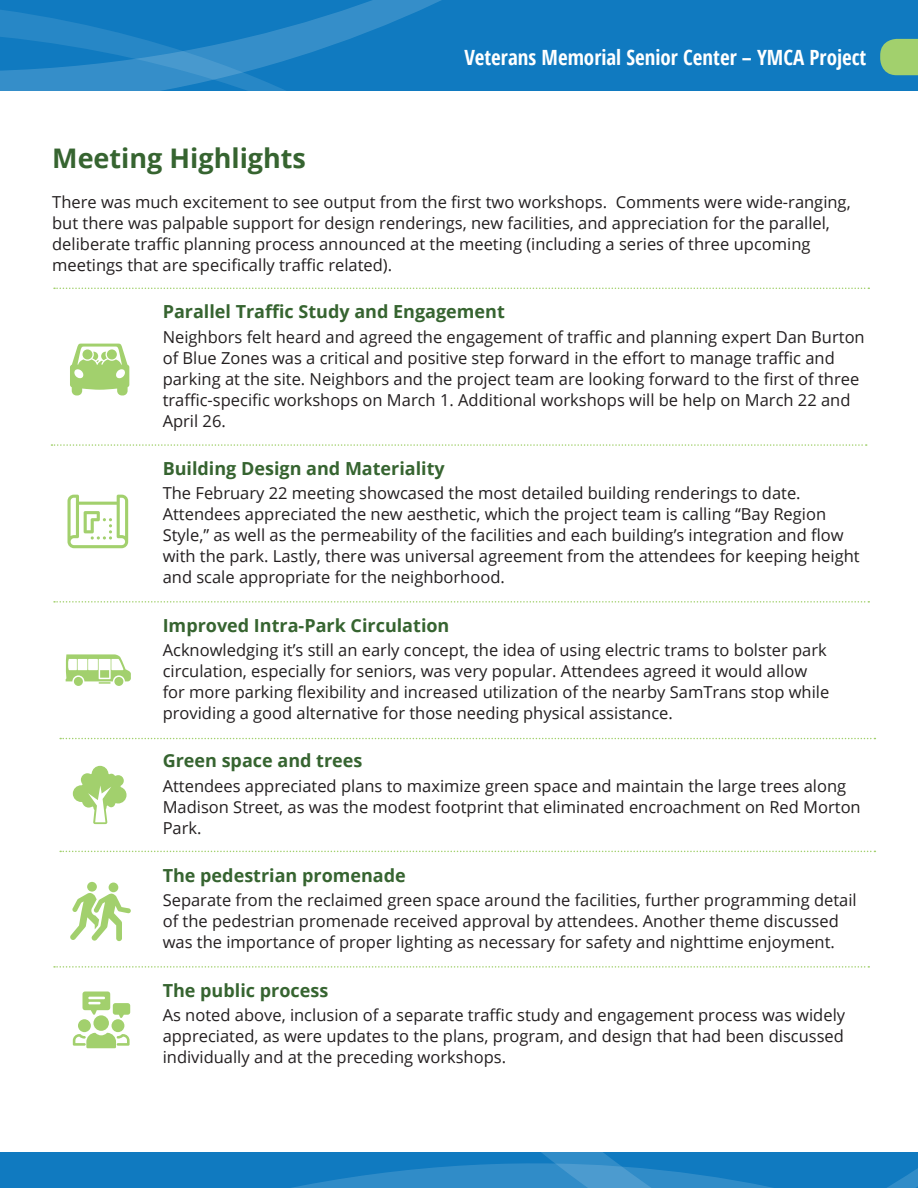
<style>
.page{position:relative;width:918px;height:1188px;background:#fff}
.page>*{position:absolute;margin:0;border:0;box-sizing:border-box;transform-origin:0 0}
.Paragraph_Style_2{font:700 27px "Open Sans";color:#366430}
.t1{font:700 condensed 21px "Open Sans";color:#fff}
.Paragraph_Style_2-2{font:700 18px "Open Sans";color:#366430}
.Paragraph_Style_2-3{font:16.5px/21px "Open Sans";color:#231f20}
</style>
<div class="page">
<div style="left:0;top:0;width:918px;height:91px;background:#107ac0"></div>
<svg style="left:0;top:0;width:441px;height:91px"></svg>
<svg style="left:0;top:1009px;width:918px;height:179px"></svg>
<svg style="left:880px;top:39px;width:38px;height:36px"></svg>
<svg style="left:70px;top:344px;width:59px;height:51px"></svg>
<svg style="left:73px;top:766px;width:54px;height:58px"></svg>
<div style="left:109px;top:883px;width:9px;height:9px;background:#a2d06d;border-radius:50%"></div>
<div style="left:87px;top:882px;width:10px;height:10px;background:#a2d06d;border-radius:50%"></div>
<svg style="left:70px;top:893px;width:61px;height:48px"></svg>
<div style="left:93px;top:1015px;width:16px;height:16px;background:#a2d06d;border-radius:50%"></div>
<div style="left:78px;top:1019px;width:13px;height:13px;background:#a2d06d;border-radius:50%"></div>
<div style="left:112px;top:1019px;width:12px;height:13px;background:#a2d06d;border-radius:50%"></div>
<svg style="left:73px;top:1033px;width:57px;height:15px"></svg>
<svg style="left:82px;top:992px;width:48px;height:26px"></svg>
<svg style="left:66px;top:654px;width:65px;height:32px"></svg>
<svg style="left:67px;top:495px;width:61px;height:53px"></svg>
<svg style="left:51px;top:444px;width:816px;height:2px"></svg>
<svg style="left:54px;top:601px;width:815px;height:2px"></svg>
<svg style="left:60px;top:738px;width:815px;height:1px"></svg>
<svg style="left:60px;top:851px;width:815px;height:1px"></svg>
<svg style="left:54px;top:966px;width:815px;height:2px"></svg>
<svg style="left:54px;top:288px;width:815px;height:1px"></svg>
<p class="t1" style="left:465px;top:43px;width:403px">Veterans Memorial Senior Center – YMCA Project</p>
<p class="Paragraph_Style_2" style="left:52px;top:139px;width:255px">Meeting Highlights</p>
<p class="Paragraph_Style_2-3" style="left:52px;top:191px;width:800px">There was much excitement to see output from the first two workshops. Comments were wide-ranging, but there was palpable support for design renderings, new facilities, and appreciation for the parallel, deliberate traffic planning process announced at the meeting (including a series of three upcoming meetings that are specifically traffic related).</p>
<p class="Paragraph_Style_2-2" style="left:163px;top:299px;width:344px">Parallel Traffic Study and Engagement</p>
<p class="Paragraph_Style_2-3" style="left:163px;top:326px;width:704px">Neighbors felt heard and agreed the engagement of traffic and planning expert Dan Burton of Blue Zones was a critical and positive step forward in the effort to manage traffic and parking at the site. Neighbors and the project team are looking forward to the first of three traffic-specific workshops on March 1. Additional workshops will be help on March 22 and April 26.</p>
<p class="Paragraph_Style_2-2" style="left:163px;top:456px;width:284px">Building Design and Materiality</p>
<p class="Paragraph_Style_2-3" style="left:163px;top:482px;width:699px">The February 22 meeting showcased the most detailed building renderings to date.<br>Attendees appreciated the new aesthetic, which the project team is calling “Bay Region Style,” as well as the permeability of the facilities and each building’s integration and flow with the park. Lastly, there was universal agreement from the attendees for keeping height and scale appropriate for the neighborhood.</p>
<p class="Paragraph_Style_2-2" style="left:163px;top:613px;width:288px">Improved Intra-Park Circulation</p>
<p class="Paragraph_Style_2-3" style="left:163px;top:639px;width:668px">Acknowledging it’s still an early concept, the idea of using electric trams to bolster park circulation, especially for seniors, was very popular. Attendees agreed it would allow for more parking flexibility and increased utilization of the nearby SamTrans stop while providing a good alternative for those needing physical assistance.</p>
<p class="Paragraph_Style_2-2" style="left:163px;top:748px;width:201px">Green space and trees</p>
<p class="Paragraph_Style_2-3" style="left:163px;top:775px;width:700px">Attendees appreciated plans to maximize green space and maintain the large trees along<br>Madison Street, as was the modest footprint that eliminated encroachment on Red Morton<br>Park.</p>
<p class="Paragraph_Style_2-2" style="left:163px;top:863px;width:245px">The pedestrian promenade</p>
<p class="Paragraph_Style_2-3" style="left:163px;top:890px;width:696px">Separate from the reclaimed green space around the facilities, further programming detail of the pedestrian promenade received approval by attendees. Another theme discussed was the importance of proper lighting as necessary for safety and nighttime enjoyment.</p>
<p class="Paragraph_Style_2-2" style="left:163px;top:978px;width:167px">The public process</p>
<p class="Paragraph_Style_2-3" style="left:163px;top:1004px;width:684px;text-align:justify">As noted above, inclusion of a separate traffic study and engagement process was widely appreciated, as were updates to the plans, program, and design that had been discussed individually and at the preceding workshops.</p>
</div>
